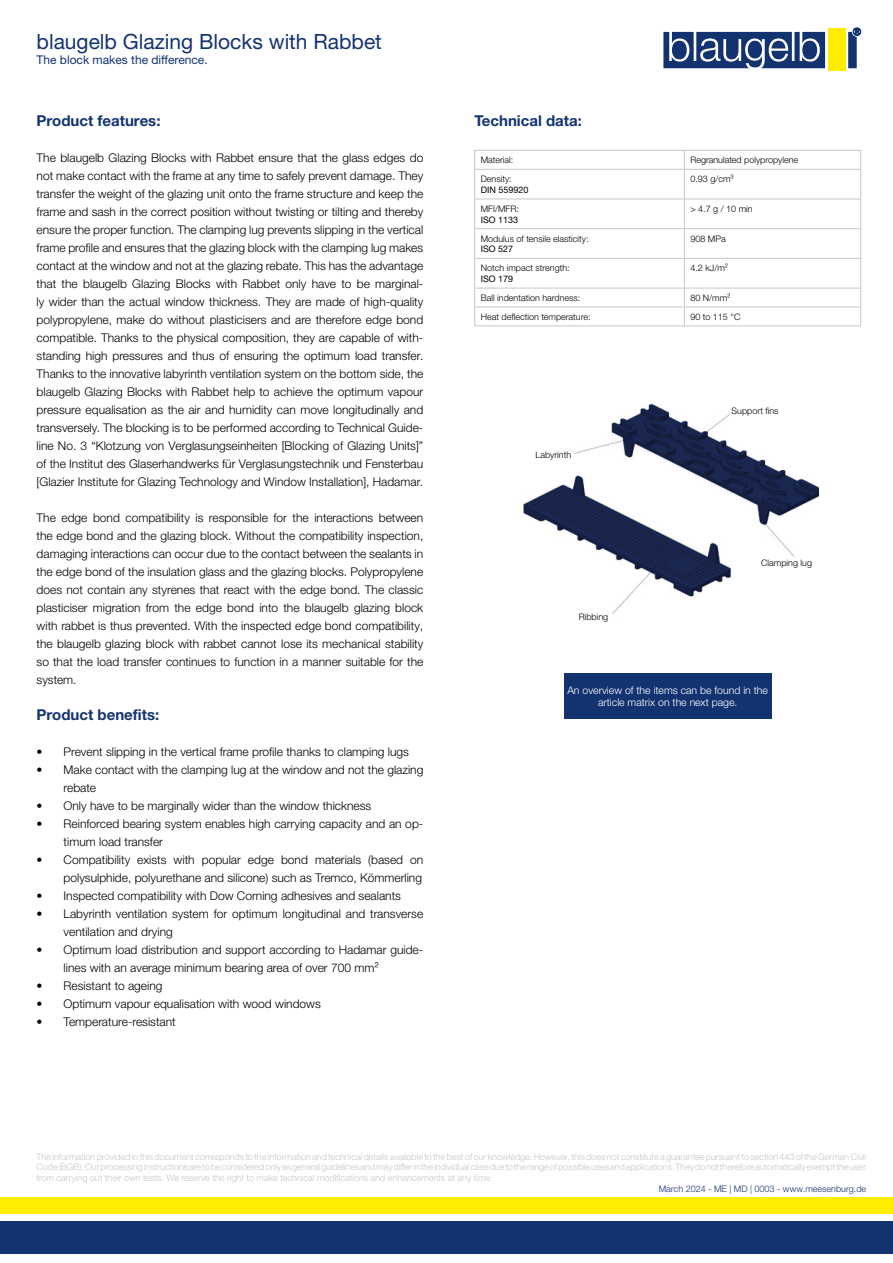
<style>
.page{position:relative;width:893px;height:1263px;background:#fff}
.page>*{position:absolute;margin:0;border:0;box-sizing:border-box;transform-origin:0 0}
.t1{font:21px "Helvetica Neue World 55 Roman";color:#133370}
.t2{font:700 15px "Helvetica Neue World 75";color:#133370}
.t3{font:12px/18px "Helvetica Neue World 45 Lt";color:#000}
.t4{font:12px "Helvetica Neue World 55 Roman";color:#133370}
.t5{font:10.5px/12.6px "Helvetica Neue World 45 Lt";color:#fff;text-align:center}
.t6{font:9px/10.8px "Helvetica Neue World 45 Lt";color:#c6c6c6;text-align:justify}
.t7{font:9px "Helvetica Neue World 45 Lt";color:#000}
.t8{font:9px "Helvetica Neue World 45 Lt";color:#133370}
.t9{font:9px "Helvetica Neue World 55 Roman";color:#000}
</style>
<div class="page">
<div style="left:0;top:1222px;width:893px;height:32px;background:#133370"></div>
<div style="left:0;top:1197px;width:893px;height:17px;background:#ffed00"></div>
<svg style="left:663px;top:28px;width:198px;height:40px"></svg>
<div style="left:828px;top:29px;width:17px;height:42px;background:#ffed00"></div>
<hr style="left:474px;top:150px;width:210px;height:1px;background:#c6c6c6">
<hr style="left:684px;top:150px;width:177px;height:1px;background:#c6c6c6">
<svg style="left:684px;top:151px;width:1px;height:174px"></svg>
<hr style="left:474px;top:169px;width:210px;height:1px;background:#c6c6c6">
<hr style="left:684px;top:169px;width:177px;height:1px;background:#c6c6c6">
<hr style="left:474px;top:199px;width:210px;height:1px;background:#c6c6c6">
<hr style="left:684px;top:199px;width:177px;height:1px;background:#c6c6c6">
<hr style="left:474px;top:228px;width:210px;height:1px;background:#c6c6c6">
<hr style="left:684px;top:228px;width:177px;height:1px;background:#c6c6c6">
<hr style="left:474px;top:258px;width:210px;height:1px;background:#c6c6c6">
<hr style="left:684px;top:258px;width:177px;height:1px;background:#c6c6c6">
<hr style="left:474px;top:288px;width:210px;height:1px;background:#c6c6c6">
<hr style="left:684px;top:288px;width:177px;height:1px;background:#c6c6c6">
<hr style="left:474px;top:307px;width:210px;height:1px;background:#c6c6c6">
<svg style="left:474px;top:151px;width:1px;height:174px"></svg>
<hr style="left:684px;top:307px;width:177px;height:1px;background:#c6c6c6">
<svg style="left:860px;top:151px;width:1px;height:174px"></svg>
<hr style="left:474px;top:325px;width:210px;height:1px;background:#c6c6c6">
<hr style="left:684px;top:325px;width:177px;height:1px;background:#c6c6c6">
<img style="left:523px;top:403px;width:297px;height:211px">
<div style="left:564px;top:674px;width:207px;height:45px;background:#133370"></div>
<h1 class="t1" style="left:37px;top:30px;width:347px">blaugelb Glazing Blocks with Rabbet</h1>
<p class="t4" style="left:37px;top:53px;width:173px">The block makes the difference.</p>
<p class="t2" style="left:37px;top:112px;width:125px">Product features:</p>
<p class="t3" style="left:37px;top:149px;width:388px;text-align:justify">The blaugelb Glazing Blocks with Rabbet ensure that the glass edges do not make contact with the frame at any time to safely prevent damage. They transfer the weight of the glazing unit onto the frame structure and keep the frame and sash in the correct position without twisting or tilting and thereby ensure the proper function. The clamping lug prevents slipping in the vertical frame profile and ensures that the glazing block with the clamping lug makes contact at the window and not at the glazing rebate. This has the advantage that the blaugelb Glazing Blocks with Rabbet only have to be marginal&shy;ly wider than the actual window thickness. They are made of high-quality polypropylene, make do without plasticisers and are therefore edge bond compatible. Thanks to the physical composition, they are capable of with&shy;standing high pressures and thus of ensuring the optimum load transfer.<br>Thanks to the innovative labyrinth ventilation system on the bottom side, the blaugelb Glazing Blocks with Rabbet help to achieve the optimum vapour pressure equalisation as the air and humidity can move longitudinally and transversely. The blocking is to be performed according to Technical Guide&shy;line No. 3 “Klotzung von Verglasungseinheiten [Blocking of Glazing Units]” of the Institut des Glaserhandwerks für Verglasungstechnik und Fensterbau [Glazier Institute for Glazing Technology and Window Installation], Hadamar.</p>
<p class="t3" style="left:37px;top:509px;width:388px;text-align:justify">The edge bond compatibility is responsible for the interactions between the edge bond and the glazing block. Without the compatibility inspection, damaging interactions can occur due to the contact between the sealants in the edge bond of the insulation glass and the glazing blocks. Polypropylene does not contain any styrenes that react with the edge bond. The classic plasticiser migration from the edge bond into the blaugelb glazing block with rabbet is thus prevented. With the inspected edge bond compatibility, the blaugelb glazing block with rabbet cannot lose its mechanical stability so that the load transfer continues to function in a manner suitable for the system.</p>
<p class="t2" style="left:37px;top:706px;width:124px">Product benefits:</p>
<p class="t3" style="left:37px;top:743px;width:374px">• Prevent slipping in the vertical frame profile thanks to clamping lugs</p>
<p class="t3" style="left:64px;top:761px;width:361px;text-indent:-27px">• Make contact with the clamping lug at the window and not the glazing rebate</p>
<p class="t3" style="left:37px;top:797px;width:336px">• Only have to be marginally wider than the window thickness</p>
<p class="t3" style="left:64px;top:815px;width:361px;text-indent:-27px">• Reinforced bearing system enables high carrying capacity and an op&shy;timum load transfer</p>
<p class="t3" style="left:37px;top:851px;width:388px;text-align:right">• Compatibility exists with popular edge bond materials (based on polysulphide, polyurethane and silicone) such as Tremco, Kömmerling</p>
<p class="t3" style="left:37px;top:887px;width:366px">• Inspected compatibility with Dow Corning adhesives and sealants</p>
<p class="t3" style="left:64px;top:905px;width:361px;text-indent:-27px">• Labyrinth ventilation system for optimum longitudinal and transverse ventilation and drying</p>
<p class="t3" style="left:64px;top:941px;width:361px;text-indent:-27px">• Optimum load distribution and support according to Hadamar guide&shy;lines with an average minimum bearing area of over 700 mm²</p>
<p class="t3" style="left:37px;top:977px;width:127px">• Resistant to ageing</p>
<p class="t3" style="left:37px;top:995px;width:286px">• Optimum vapour equalisation with wood windows</p>
<p class="t3" style="left:37px;top:1013px;width:141px">• Temperature-resistant</p>
<p class="t2" style="left:474px;top:112px;width:109px">Technical data:</p>
<p class="t7" style="left:481px;top:155px;width:34px">Material:</p>
<p class="t7" style="left:690px;top:155px;width:109px">Regranulated polypropylene</p>
<p class="t7" style="left:481px;top:174px;width:32px">Density:</p>
<p class="t9" style="left:481px;top:185px;width:49px">DIN 559920</p>
<p class="t7" style="left:690px;top:174px;width:45px">0.93 g/cm³</p>
<p class="t7" style="left:481px;top:203px;width:40px">MFI/MFR:</p>
<p class="t9" style="left:481px;top:214px;width:39px">ISO 1133</p>
<p class="t7" style="left:690px;top:203px;width:64px">&gt; 4.7 g / 10 min</p>
<p class="t7" style="left:481px;top:233px;width:109px">Modulus of tensile elasticity:</p>
<p class="t9" style="left:481px;top:244px;width:34px">ISO 527</p>
<p class="t7" style="left:690px;top:233px;width:37px">908 MPa</p>
<p class="t7" style="left:481px;top:263px;width:91px">Notch impact strength:</p>
<p class="t9" style="left:481px;top:274px;width:34px">ISO 179</p>
<p class="t7" style="left:690px;top:263px;width:39px">4.2 kJ/m²</p>
<p class="t7" style="left:481px;top:293px;width:101px">Ball indentation hardness:</p>
<p class="t7" style="left:690px;top:293px;width:42px">80 N/mm²</p>
<p class="t7" style="left:481px;top:311px;width:111px">Heat deflection temperature:</p>
<p class="t7" style="left:690px;top:311px;width:52px">90 to 115 °C</p>
<p class="t7" style="left:536px;top:449px;width:37px">Labyrinth</p>
<p class="t7" style="left:579px;top:612px;width:31px">Ribbing</p>
<p class="t7" style="left:732px;top:405px;width:49px">Support fins</p>
<p class="t7" style="left:761px;top:558px;width:52px">Clamping lug</p>
<p class="t5" style="left:567px;top:684px;width:202px">An overview of the items can be found in the article matrix on the next page.</p>
<p class="t6" style="left:37px;top:1151px;width:831px">The information provided in this document corresponds to the information and technical details available to the best of our knowledge. However, this does not constitute a guarantee pursuant to section 443 of the German Civil Code (BGB). Our processing instructions are to be considered only as general guidelines and may differ in the individual case due to the range of possible uses and applications. They do not therefore automatically exempt the user from carrying out their own tests. We reserve the right to make technical modifications and enhancements at any time.</p>
<p class="t8" style="left:659px;top:1183px;width:209px">March 2024 - ME | MD | 0003 - www.meesenburg.de</p>
</div>
